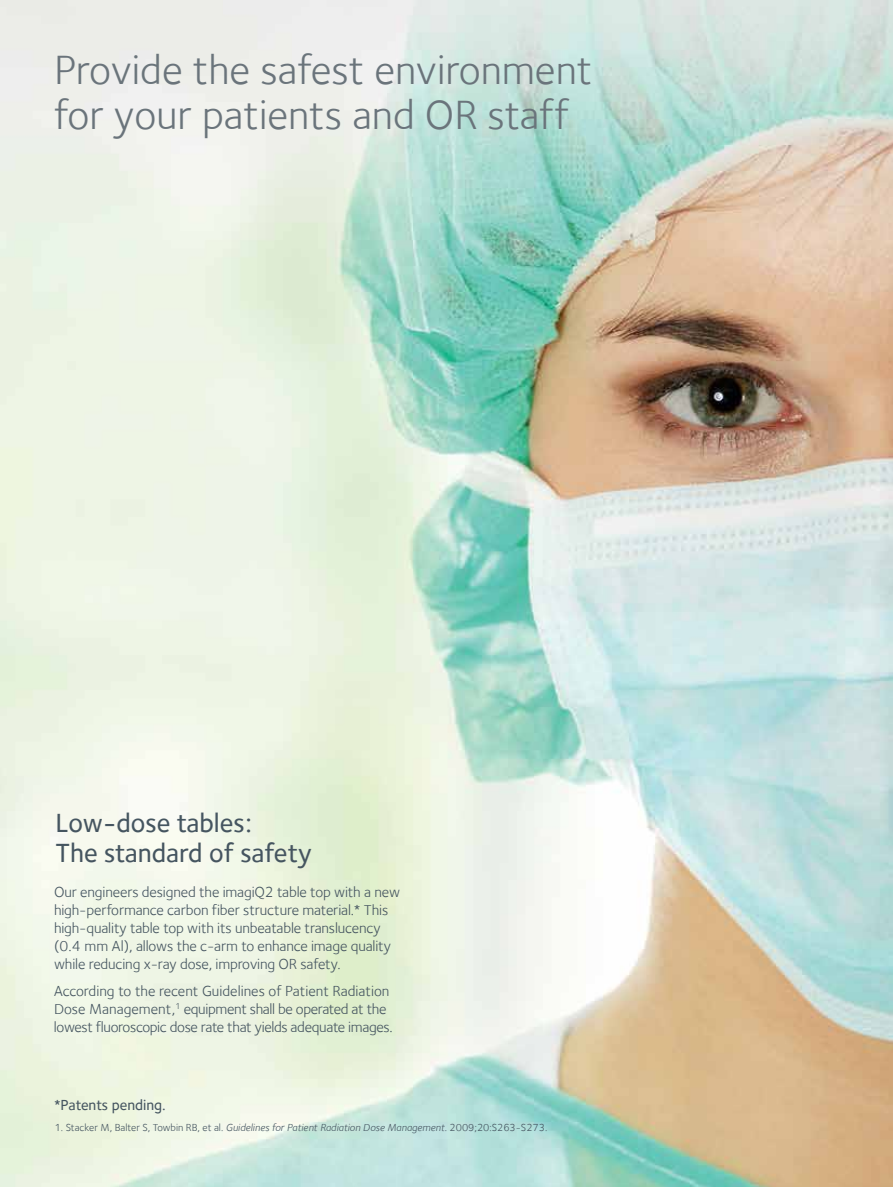
<style>
.page{position:relative;width:893px;height:1187px;background:#fff}
.page>*{position:absolute;margin:0;border:0;box-sizing:border-box;transform-origin:0 0}
.t1{font:42px/45px "Foundry Sterling";color:#6a747b}
.t2{font:500 27px/30px "Foundry Sterling";color:#455560}
.t3{font:15px/18px "Foundry Sterling";letter-spacing:-.01em;color:#455560}
.t4{font:500 15px "Foundry Sterling";color:#455560}
.t5{font:10.5px "Foundry Sterling";color:#455560}
.s1{font-family:"Foundry Sterling Book Italic OSF"}
</style>
<div class="page">
<img style="left:0;top:0;width:893px;height:1186px">
<h1 class="t1" style="left:54px;top:47px;width:540px">Provide the safest environment for your patients and OR staff</h1>
<h2 class="t2" style="left:55px;top:807px;width:258px">Low-dose tables:<br>The standard of safety</h2>
<p class="t3" style="left:54px;top:882px;width:348px">Our engineers designed the imagiQ2 table top with a new high-performance carbon fiber structure material.* This high-quality table top with its unbeatable translucency (0.4 mm Al), allows the c-arm to enhance image quality while reducing x-ray dose, improving OR safety.</p>
<p class="t3" style="left:54px;top:981px;width:340px">According to the recent Guidelines of Patient Radiation<br>Dose Management,<sup>1</sup> equipment shall be operated at the lowest fluoroscopic dose rate that yields adequate images.</p>
<p class="t4" style="left:54px;top:1095px;width:113px">*Patents pending.</p>
<p class="t5" style="left:55px;top:1121px;width:494px">1. Stacker M, Balter S, Towbin RB, et al. <span class="s1">Guidelines for Patient Radiation Dose Management</span>. 2009;20:S263-S273.</p>
</div>
